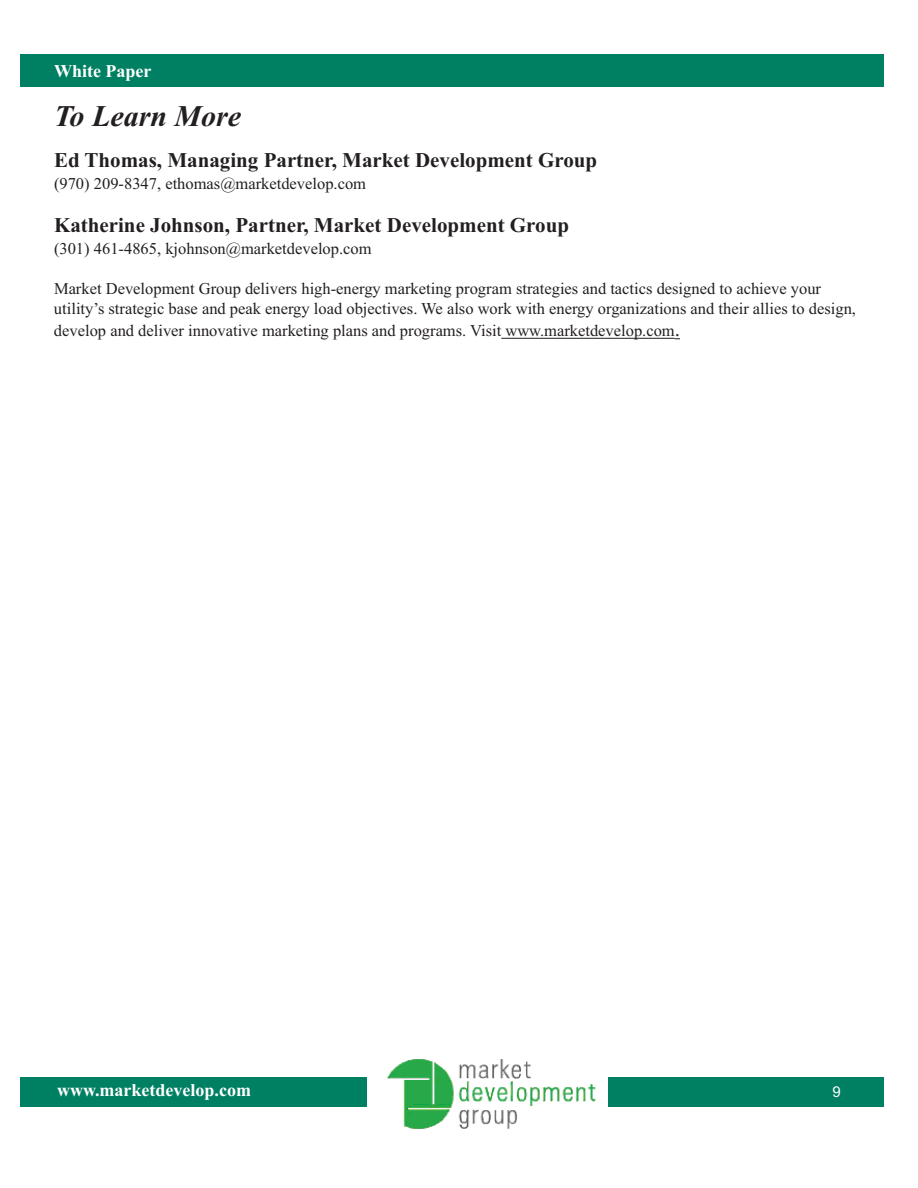
<style>
.page{position:relative;width:918px;height:1188px;background:#fff}
.page>*{position:absolute;margin:0;border:0;box-sizing:border-box;transform-origin:0 0}
.t1{font:italic 700 30px "Times New Roman";color:#231f20}
.t2{font:700 21px "Times New Roman";color:#231f20}
.t3{font:700 18px "Times New Roman";color:#fff}
.t4{font:16.5px/19.8px "Times New Roman";color:#231f20}
.t5{font:15px "Arial";color:#fff}
.s1{font-size:21px}
</style>
<div class="page">
<div style="left:20px;top:54px;width:864px;height:33px;background:#008063"></div>
<div style="left:20px;top:1077px;width:864px;height:30px;background:#008063"></div>
<div style="left:367px;top:1058px;width:241px;height:70px;background:#fff"></div>
<img style="left:387px;top:1059px;width:209px;height:69px">
<hr style="left:501px;top:338px;width:174px;height:1px;background:#231f20">
<p class="t3" style="left:54px;top:60px;width:99px">White Paper</p>
<h1 class="t1" style="left:54px;top:98px;width:189px">To Learn More</h1>
<p class="t2" style="left:54px;top:147px;width:545px">Ed Thomas, Managing Partner, Market Development Group</p>
<p class="t4" style="left:54px;top:174px;width:314px">(970) 209-8347, ethomas@marketdevelop.com</p>
<p class="t2" style="left:54px;top:212px;width:517px">Katherine Johnson, Partner, Market Development Group</p>
<p class="t4" style="left:54px;top:239px;width:319px">(301) 461-4865, kjohnson@marketdevelop.com</p>
<p class="t4" style="left:54px;top:278px;width:804px">Market Development Group delivers high-energy marketing program strategies and tactics designed to achieve your utility’s strategic base and peak energy load objectives. We also work with energy organizations and their allies to design,</p>
<p class="t4" style="left:54px;top:321px;width:628px">develop and deliver innovative marketing plans and programs. Visit www.marketdevelop.com<span class="s1">.</span></p>
<p class="t3" style="left:57px;top:1079px;width:195px">www.marketdevelop.com</p>
<p class="t5" style="left:833px;top:1083px;width:10px">9</p>
</div>
